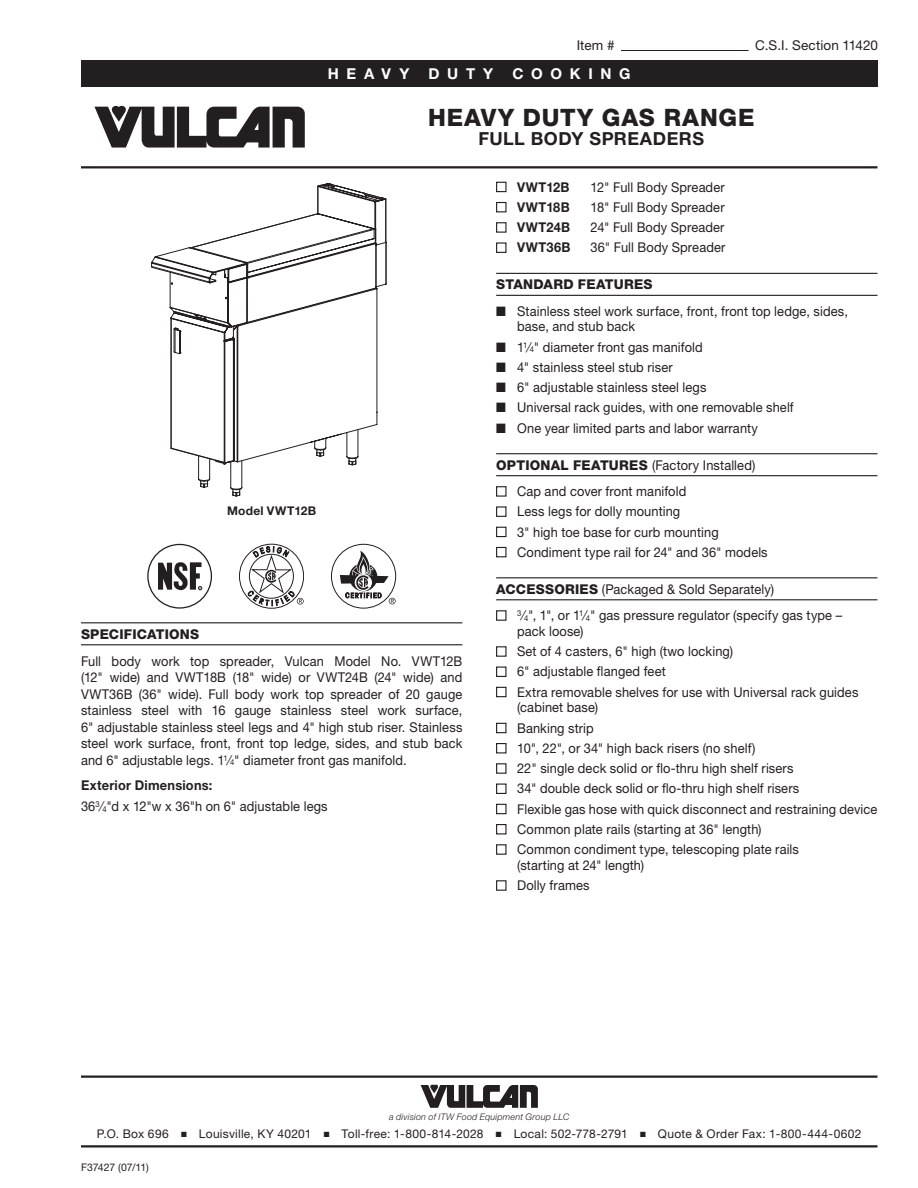
<style>
.page{position:relative;width:918px;height:1188px;background:#fff}
.page>*{position:absolute;margin:0;border:0;box-sizing:border-box;transform-origin:0 0}
.t1{font:800 24px "Helvetica Neue LT Std";letter-spacing:.035em;color:#231f20}
.Title_Sub_1{font:700 18px "Helvetica Neue LT Std";letter-spacing:.03em;color:#231f20}
.mstrPg_ProductLine{font:700 15px "Helvetica Neue LT Std";letter-spacing:.51em;color:#fff}
.Bullet_Open{font:13.5px/15.8px "Helvetica Neue LT Std";letter-spacing:.01em;color:#231f20;scale:.95 1}
.Body_1_Align-Justify{font:13.5px/16.5px "Helvetica Neue LT Std";letter-spacing:.01em;color:#231f20;text-align:justify;scale:.95 1}
.Bullet_Solid{font:13.5px/15.8px "Helvetica Neue LT Std";letter-spacing:.01em;color:#231f20;scale:.95 1}
.Sub_Head_1{font:13.5px "Helvetica Neue LT Std";letter-spacing:.01em;color:#231f20;scale:.95 1}
.Bullet_Open_End{font:13.5px "Helvetica Neue LT Std";letter-spacing:.01em;color:#231f20;scale:.95 1}
.Bullet_Solid_End{font:13.5px "Helvetica Neue LT Std";letter-spacing:.01em;color:#231f20;scale:.95 1}
.Sub_Head_1-2{font:800 13.5px "Helvetica Neue LT Std";letter-spacing:.015em;color:#231f20}
.mstrPg_csiSec{font:13.5px "Helvetica Neue LT Std";letter-spacing:.005em;color:#231f20}
.Body_1_Align-Justify-2{font:700 13.5px "Helvetica Neue LT Std";letter-spacing:.02em;color:#231f20;scale:.95 1}
.Bullet_Open-2{font:700 13.5px "Helvetica Neue LT Std";letter-spacing:.025em;color:#231f20;scale:.95 1}
.Bullet_Open_End-2{font:700 13.5px "Helvetica Neue LT Std";letter-spacing:.03em;color:#231f20;scale:.95 1}
.mstrPg_Address{font:12px "Helvetica Neue LT Std";letter-spacing:.025em;color:#231f20}
.Note-Image{font:700 12px "Helvetica Neue LT Std";letter-spacing:.02em;color:#231f20}
.mstrPg_FormNum{font:10.5px "Helvetica Neue LT Std";letter-spacing:-.01em;color:#231f20}
.mstrPg_divITW{font:italic 300 9px "Helvetica Neue LT Std";letter-spacing:.02em;color:#231f20}
.s1{font-size:8.1px}
.s2{font-weight:800}
</style>
<div class="page">
<div style="left:81px;top:60px;width:796px;height:27px;background:#231f20"></div>
<hr style="left:81px;top:1076px;width:797px;height:2px;background:#231f20">
<svg style="left:421px;top:1085px;width:117px;height:23px"></svg>
<hr style="left:81px;top:1145px;width:797px;height:3px;background:#231f20">
<svg style="left:94px;top:106px;width:211px;height:42px"></svg>
<hr style="left:81px;top:166px;width:797px;height:2px;background:#231f20">
<hr style="left:621px;top:50px;width:128px;height:1px;background:#231f20">
<hr style="left:81px;top:622px;width:381px;height:1px;background:#231f20">
<hr style="left:81px;top:644px;width:381px;height:1px;background:#231f20">
<svg style="left:239px;top:544px;width:65px;height:65px"></svg>
<div style="left:331px;top:544px;width:65px;height:65px;border:1px solid #231f20;border-radius:50%"></div>
<svg style="left:340px;top:551px;width:56px;height:53px"></svg>
<div style="left:147px;top:544px;width:65px;height:65px;border:1px solid #231f20;border-radius:50%"></div>
<svg style="left:158px;top:562px;width:44px;height:28px"></svg>
<hr style="left:496px;top:273px;width:381px;height:1px;background:#231f20">
<hr style="left:496px;top:295px;width:381px;height:1px;background:#231f20">
<hr style="left:496px;top:453px;width:381px;height:1px;background:#231f20">
<hr style="left:496px;top:475px;width:381px;height:1px;background:#231f20">
<hr style="left:496px;top:577px;width:381px;height:1px;background:#231f20">
<hr style="left:496px;top:599px;width:381px;height:1px;background:#231f20">
<div style="left:496px;top:182px;width:11px;height:10px;border:1px solid #231f20"></div>
<div style="left:496px;top:202px;width:11px;height:10px;border:1px solid #231f20"></div>
<div style="left:496px;top:222px;width:11px;height:11px;border:1px solid #231f20"></div>
<div style="left:496px;top:242px;width:11px;height:11px;border:1px solid #231f20"></div>
<div style="left:496px;top:486px;width:11px;height:11px;border:1px solid #231f20"></div>
<div style="left:496px;top:506px;width:11px;height:11px;border:1px solid #231f20"></div>
<div style="left:496px;top:527px;width:11px;height:10px;border:1px solid #231f20"></div>
<div style="left:496px;top:547px;width:11px;height:10px;border:1px solid #231f20"></div>
<div style="left:496px;top:610px;width:11px;height:11px;border:1px solid #231f20"></div>
<div style="left:496px;top:646px;width:11px;height:11px;border:1px solid #231f20"></div>
<div style="left:496px;top:667px;width:11px;height:10px;border:1px solid #231f20"></div>
<div style="left:496px;top:687px;width:11px;height:10px;border:1px solid #231f20"></div>
<div style="left:496px;top:723px;width:11px;height:10px;border:1px solid #231f20"></div>
<div style="left:496px;top:743px;width:11px;height:10px;border:1px solid #231f20"></div>
<div style="left:496px;top:763px;width:11px;height:11px;border:1px solid #231f20"></div>
<div style="left:496px;top:784px;width:11px;height:10px;border:1px solid #231f20"></div>
<div style="left:496px;top:804px;width:11px;height:10px;border:1px solid #231f20"></div>
<div style="left:496px;top:824px;width:11px;height:10px;border:1px solid #231f20"></div>
<div style="left:496px;top:844px;width:11px;height:11px;border:1px solid #231f20"></div>
<div style="left:496px;top:880px;width:11px;height:11px;border:1px solid #231f20"></div>
<svg style="left:198px;top:464px;width:159px;height:32px"></svg>
<svg style="left:151px;top:183px;width:235px;height:281px"></svg>
<p class="mstrPg_csiSec" style="left:577px;top:37px;width:39px">Item #</p>
<p class="mstrPg_csiSec" style="left:755px;top:37px;width:124px">C.S.I. Section 11420</p>
<p class="mstrPg_ProductLine" style="left:328px;top:64px;width:83px">HEAVY</p>
<p class="mstrPg_ProductLine" style="left:429px;top:64px;width:66px">DUTY</p>
<p class="mstrPg_ProductLine" style="left:512px;top:64px;width:120px">COOKING</p>
<p class="t1" style="left:428px;top:103px;width:328px">HEAVY DUTY GAS RANGE</p>
<p class="Title_Sub_1" style="left:478px;top:128px;width:227px">FULL BODY SPREADERS</p>
<p class="Note-Image" style="left:227px;top:503px;width:91px">Model VWT12B</p>
<p class="Sub_Head_1-2" style="left:81px;top:626px;width:120px">SPECIFICATIONS</p>
<p class="Body_1_Align-Justify" style="left:81px;top:653px;width:403px">Full body work top spreader, Vulcan Model No. VWT12B (12" wide) and VWT18B (18" wide) or VWT24B (24" wide) and VWT36B (36" wide). Full body work top spreader of 20 gauge stainless steel with 16 gauge stainless steel work surface, 6" adjustable stainless steel legs and 4" high stub riser. Stainless steel work surface, front, front top ledge, sides, and stub back and 6" adjustable legs. 1<sup>1</sup>⁄<span class="s1">4</span>" diameter front gas manifold.</p>
<p class="Body_1_Align-Justify-2" style="left:81px;top:777px;width:140px">Exterior Dimensions:</p>
<p class="Body_1_Align-Justify" style="left:81px;top:798px;width:261px">36<sup>3</sup>⁄<span class="s1">4</span>"d x 12"w x 36"h on 6" adjustable legs</p>
<p class="Bullet_Open-2" style="left:517px;top:178px;width:57px">VWT12B</p>
<p class="Bullet_Open" style="left:591px;top:179px;width:143px">12" Full Body Spreader</p>
<p class="Bullet_Open-2" style="left:517px;top:199px;width:57px">VWT18B</p>
<p class="Bullet_Open" style="left:591px;top:199px;width:143px">18" Full Body Spreader</p>
<p class="Bullet_Open-2" style="left:517px;top:219px;width:57px">VWT24B</p>
<p class="Bullet_Open" style="left:591px;top:219px;width:142px">24" Full Body Spreader</p>
<p class="Bullet_Open_End-2" style="left:517px;top:239px;width:58px">VWT36B</p>
<p class="Bullet_Open_End" style="left:591px;top:240px;width:143px">36" Full Body Spreader</p>
<p class="Sub_Head_1-2" style="left:496px;top:276px;width:158px">STANDARD FEATURES</p>
<p class="Bullet_Solid" style="left:517px;top:303px;width:350px;text-indent:-21px">■ Stainless steel work surface, front, front top ledge, sides, base, and stub back</p>
<p class="Bullet_Solid" style="left:496px;top:339px;width:219px">■ 1<sup>1</sup>⁄<span class="s1">4</span>" diameter front gas manifold</p>
<p class="Bullet_Solid" style="left:496px;top:359px;width:187px">■ 4" stainless steel stub riser</p>
<p class="Bullet_Solid" style="left:496px;top:379px;width:223px">■ 6" adjustable stainless steel legs</p>
<p class="Bullet_Solid" style="left:496px;top:400px;width:315px">■ Universal rack guides, with one removable shelf</p>
<p class="Bullet_Solid_End" style="left:496px;top:420px;width:277px">■ One year limited parts and labor warranty</p>
<p class="Sub_Head_1" style="left:496px;top:457px;width:274px"><span class="s2">OPTIONAL FEATURES</span> (Factory Installed)</p>
<p class="Bullet_Open" style="left:517px;top:483px;width:180px">Cap and cover front manifold</p>
<p class="Bullet_Open" style="left:517px;top:503px;width:173px">Less legs for dolly mounting</p>
<p class="Bullet_Open" style="left:517px;top:524px;width:214px">3" high toe base for curb mounting</p>
<p class="Bullet_Open_End" style="left:517px;top:544px;width:265px">Condiment type rail for 24" and 36" models</p>
<p class="Sub_Head_1" style="left:496px;top:581px;width:294px"><span class="s2">ACCESSORIES</span> (Packaged &amp; Sold Separately)</p>
<p class="Bullet_Open" style="left:517px;top:607px;width:344px"><sup>3</sup>⁄<span class="s1">4</span>", 1", or 1<sup>1</sup>⁄<span class="s1">4</span>" gas pressure regulator (specify gas type – pack loose)</p>
<p class="Bullet_Open" style="left:517px;top:643px;width:229px">Set of 4 casters, 6" high (two locking)</p>
<p class="Bullet_Open" style="left:517px;top:664px;width:158px">6" adjustable flanged feet</p>
<p class="Bullet_Open" style="left:517px;top:684px;width:361px">Extra removable shelves for use with Universal rack guides (cabinet base)</p>
<p class="Bullet_Open" style="left:517px;top:720px;width:82px">Banking strip</p>
<p class="Bullet_Open" style="left:517px;top:740px;width:252px">10", 22", or 34" high back risers (no shelf)</p>
<p class="Bullet_Open" style="left:517px;top:760px;width:292px">22" single deck solid or flo-thru high shelf risers</p>
<p class="Bullet_Open" style="left:517px;top:781px;width:299px">34" double deck solid or flo-thru high shelf risers</p>
<p class="Bullet_Open" style="left:517px;top:801px;width:381px">Flexible gas hose with quick disconnect and restraining device</p>
<p class="Bullet_Open" style="left:517px;top:821px;width:259px">Common plate rails (starting at 36" length)</p>
<p class="Bullet_Open" style="left:517px;top:841px;width:298px">Common condiment type, telescoping plate rails (starting at 24" length)</p>
<p class="Bullet_Open" style="left:517px;top:877px;width:78px">Dolly frames</p>
<p class="mstrPg_divITW" style="left:389px;top:1111px;width:182px">a division of ITW Food Equipment Group LLC</p>
<p class="mstrPg_Address" style="left:97px;top:1127px;width:766px">P.O. Box 696 ■ Louisville, KY 40201 ■ Toll-free: 1-800-814-2028 ■ Local: 502-778-2791 ■ Quote &amp; Order Fax: 1-800-444-0602</p>
<p class="mstrPg_FormNum" style="left:81px;top:1161px;width:69px">F37427 (07/11)</p>
</div>
